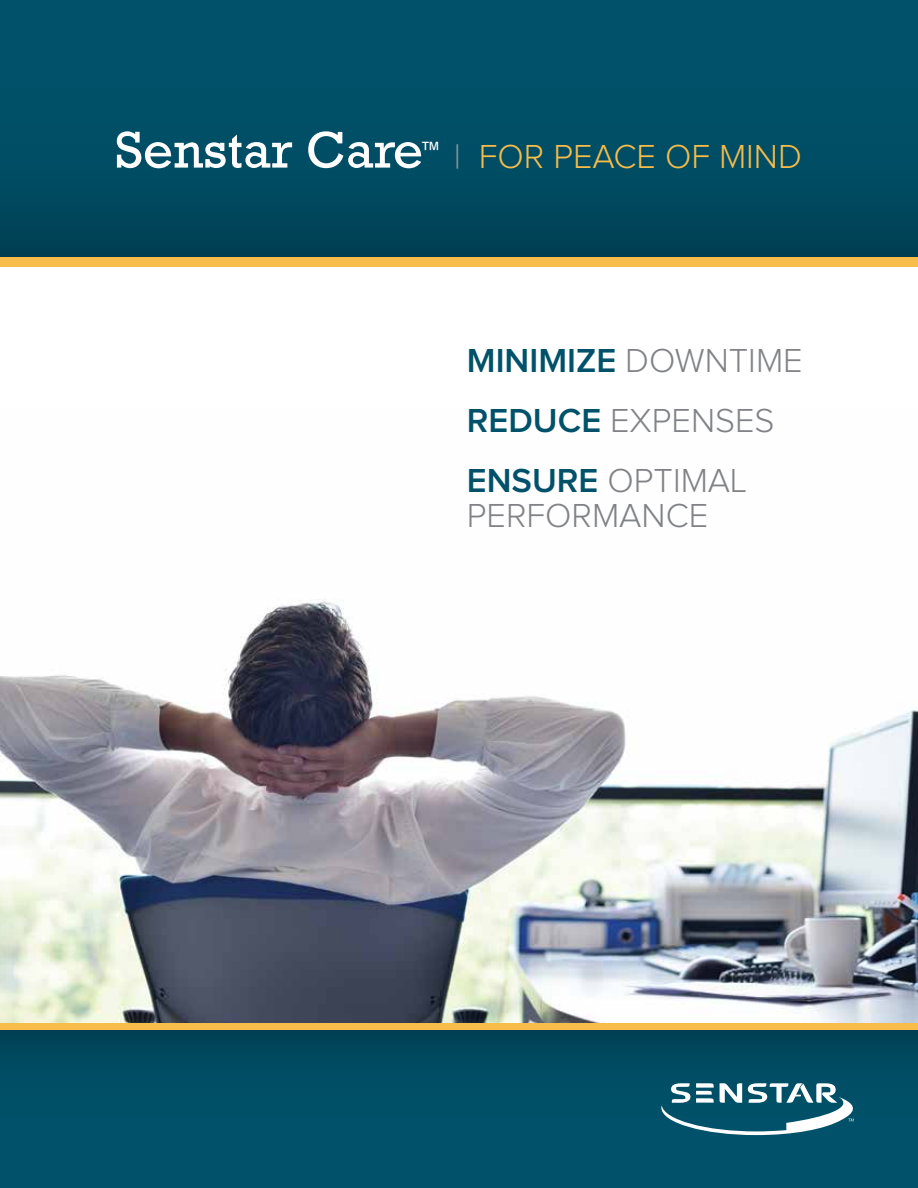
<style>
.page{position:relative;width:918px;height:1188px;background:#fff}
.page>*{position:absolute;margin:0;border:0;box-sizing:border-box;transform-origin:0 0}
.t1{font:52.5px "Rockwell Std";color:#fff}
.t2{font:300 34.5px/60px "Proxima Nova";color:#808285}
.t3{font:300 34.5px "Proxima Nova";color:#f7bc49}
.s1{color:#939598}
.s2{font-weight:600;color:#005169}
</style>
<div class="page">
<div style="left:0;top:0;width:918px;height:262px;background:#005169"></div>
<div style="left:0;top:1024px;width:918px;height:164px;background:#005169"></div>
<div style="left:0;top:72px;width:918px;height:190px;background:linear-gradient(to bottom,#00546d,#004155)"></div>
<svg style="left:0;top:72px;width:1px;height:185px"></svg>
<div style="left:0;top:1024px;width:918px;height:101px;background:linear-gradient(to bottom,#004256,#00546d)"></div>
<svg style="left:0;top:1030px;width:1px;height:95px"></svg>
<div style="left:0;top:257px;width:918px;height:10px;background:#f7bc49"></div>
<div style="left:0;top:1021px;width:918px;height:9px;background:#f7bc49"></div>
<svg style="left:661px;top:1083px;width:197px;height:52px"></svg>
<img style="left:0;top:599px;width:918px;height:423px">
<img style="left:0;top:778px;width:36px;height:244px">
<h1 class="t1" style="left:115px;top:119px;width:309px">Senstar Care</h1>
<p class="t3" style="left:420px;top:140px;width:384px"><sup>™</sup> <span class="s1">|</span> FOR PEACE OF MIND</p>
<p class="t2" style="left:467px;top:332px;width:337px"><span class="s2">MINIMIZE</span> DOWNTIME<br><span class="s2">REDUCE</span> EXPENSES<br><span class="s2">ENSURE</span> OPTIMAL</p>
<p class="t2" style="left:467px;top:487px;width:243px">PERFORMANCE</p>
</div>
